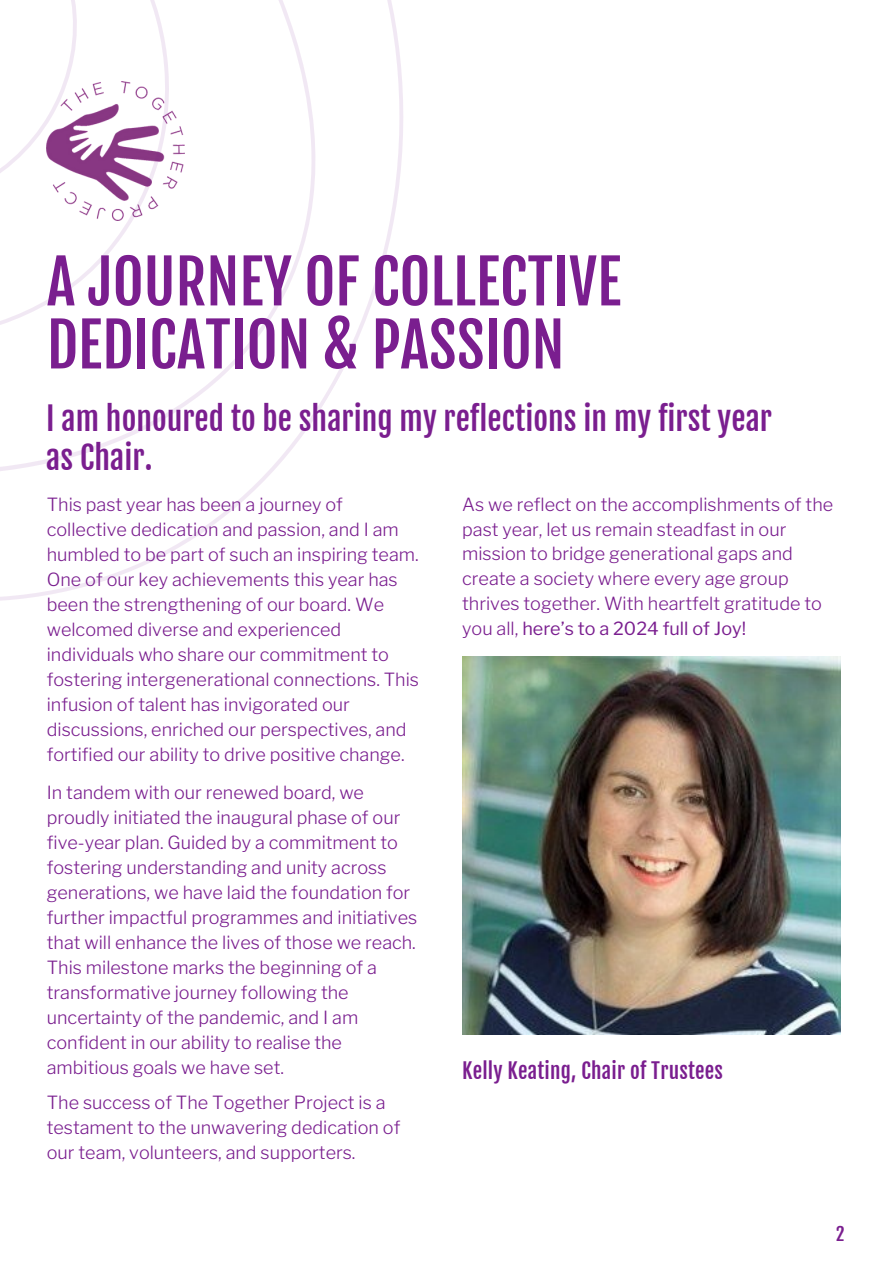
<style>
.page{position:relative;width:893px;height:1264px;background:#fff}
.page>*{position:absolute;margin:0;border:0;box-sizing:border-box;transform-origin:0 0}
.t1{font:60px/63px "Fjalla One";color:#7a1e8f}
.t2{font:31.5px/39.3px "Fjalla One";color:#7a1e8f}
.t3{font:21px "Fjalla One";letter-spacing:.01em;color:#7a1e8f}
.t4{font:300 18px/25px "Libre Franklin";color:#7a1e8f}
.t5{font:18px "Fjalla One";color:#7a1e8f}
.s1{font-weight:400}
</style>
<div class="page">
<svg style="left:0;top:0;width:403px;height:601px"></svg>
<svg style="left:0;top:0;width:280px;height:471px"></svg>
<svg style="left:0;top:0;width:139px;height:276px"></svg>
<img style="left:462px;top:656px;width:378px;height:378px">
<p class="t1" style="left:47px;top:251px;width:576px">A JOURNEY OF COLLECTIVE<br>DEDICATION &amp; PASSION</p>
<h3 class="t2" style="left:46px;top:399px;width:727px">I am honoured to be sharing my reflections in my first year as Chair.</h3>
<h2 class="t4" style="left:47px;top:492px;width:373px">This past year has been a journey of collective dedication and passion, and I am humbled to be part of such an inspiring team.</h2>
<p class="t4" style="left:47px;top:567px;width:374px">One of our key achievements this year has been the strengthening of our board. We welcomed diverse and experienced individuals who share our commitment to fostering intergenerational connections. This infusion of talent has invigorated our discussions, enriched our perspectives, and fortified our ability to drive positive change.</p>
<p class="t4" style="left:47px;top:779px;width:372px">In tandem with our renewed board, we proudly initiated the inaugural phase of our five-year plan. Guided by a commitment to fostering understanding and unity across generations, we have laid the foundation for further impactful programmes and initiatives that will enhance the lives of those we reach.<br>This milestone marks the beginning of a transformative journey following the uncertainty of the pandemic, and I am confident in our ability to realise the ambitious goals we have set.</p>
<p class="t4" style="left:47px;top:1089px;width:355px">The success of The Together Project is a testament to the unwavering dedication of our team, volunteers, and supporters.</p>
<p class="t4" style="left:462px;top:492px;width:372px">As we reflect on the accomplishments of the past year, let us remain steadfast in our mission to bridge generational gaps and create a society where every age group thrives together. With heartfelt gratitude to you all, <span class="s1">here’s to a 2024 full of Joy!</span></p>
<p class="t3" style="left:462px;top:1057px;width:262px">Kelly Keating, Chair of Trustees</p>
<p class="t5" style="left:835px;top:1223px;width:10px">2</p>
</div>
